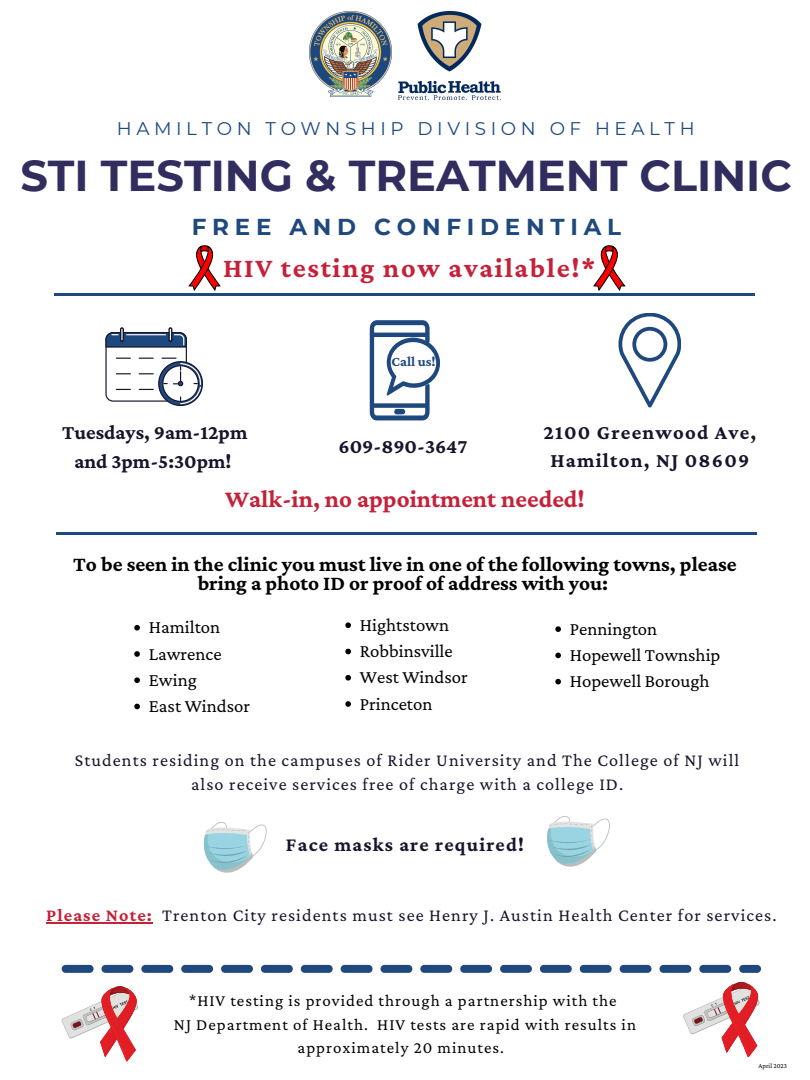
<style>
.page{position:relative;width:810px;height:1080px;background:#fff}
.page>*{position:absolute;margin:0;border:0;box-sizing:border-box;transform-origin:0 0}
.t1{font:700 43.12px "Montserrat";color:#312e5f}
.t2{font:700 28.12px "Crimson Pro";letter-spacing:.06em;color:#c52139}
.t3{font:700 24.94px "Crimson Pro";color:#c52139}
.t4{font:700 23px "Montserrat";letter-spacing:.25em;color:#1f497e}
.t5{font:700 21.25px/18.8px "Crimson Pro";color:#000;text-align:center}
.t6{font:700 20.62px/28.6px "Crimson Pro";color:#17142b;text-align:center}
.t7{font:700 20.62px/28.1px "Crimson Pro";letter-spacing:.06em;color:#17142b;text-align:center}
.t8{font:700 20px "Crimson Pro";letter-spacing:.06em;color:#17142b}
.t9{font:18.75px/26.2px "Crimson Pro";color:#000}
.t10{font:18.31px "Montserrat";letter-spacing:.25em;color:#1f497e}
.t11{font:18.12px/24.9px "Crimson Pro";letter-spacing:.06em;color:#17142b;text-align:center}
.t12{font:16.88px/23.4px "Crimson Pro";letter-spacing:.06em;color:#000;text-align:center}
.t13{font:700 14.06px "Crimson Pro";color:#1f497e}
.t14{font:6.88px "Crimson Pro";color:#000}
.s1{font-weight:700;color:#c52139}
</style>
<div class="page">
<div style="left:105px;top:332px;width:82px;height:70px;border:1px solid #17142b;border-radius:7px"></div>
<svg style="left:116px;top:358px;width:14px;height:1px"></svg>
<svg style="left:116px;top:373px;width:14px;height:1px"></svg>
<svg style="left:116px;top:389px;width:14px;height:1px"></svg>
<svg style="left:139px;top:358px;width:64px;height:48px"></svg>
<svg style="left:105px;top:329px;width:82px;height:19px"></svg>
<hr style="left:55px;top:293px;width:700px;height:3px;background:#1f497e">
<hr style="left:57px;top:532px;width:700px;height:2px;background:#1f497e">
<svg style="left:62px;top:965px;width:699px;height:8px"></svg>
<svg style="left:618px;top:313px;width:63px;height:95px"></svg>
<img style="left:310px;top:11px;width:81px;height:86px">
<img style="left:399px;top:11px;width:101px;height:88px">
<svg style="left:203px;top:822px;width:64px;height:51px"></svg>
<svg style="left:547px;top:816px;width:63px;height:51px"></svg>
<svg style="left:62px;top:986px;width:76px;height:76px"></svg>
<svg style="left:189px;top:245px;width:32px;height:46px"></svg>
<svg style="left:370px;top:320px;width:70px;height:100px"></svg>
<hr style="left:46px;top:922px;width:107px;height:2px;background:#c52139">
<svg style="left:594px;top:245px;width:32px;height:46px"></svg>
<svg style="left:683px;top:982px;width:77px;height:75px"></svg>
<svg style="left:345px;top:622px;width:6px;height:6px"></svg>
<svg style="left:345px;top:649px;width:6px;height:5px"></svg>
<svg style="left:345px;top:675px;width:6px;height:6px"></svg>
<svg style="left:345px;top:701px;width:6px;height:6px"></svg>
<svg style="left:555px;top:626px;width:6px;height:6px"></svg>
<svg style="left:555px;top:653px;width:6px;height:5px"></svg>
<svg style="left:555px;top:679px;width:6px;height:5px"></svg>
<svg style="left:134px;top:625px;width:6px;height:6px"></svg>
<svg style="left:134px;top:651px;width:6px;height:6px"></svg>
<svg style="left:134px;top:677px;width:6px;height:6px"></svg>
<svg style="left:134px;top:704px;width:6px;height:5px"></svg>
<p class="t10" style="left:117px;top:117px;width:579px">HAMILTON TOWNSHIP DIVISION OF HEALTH</p>
<h1 class="t1" style="left:20px;top:149px;width:773px">STI TESTING &amp; TREATMENT CLINIC</h1>
<p class="t4" style="left:192px;top:213px;width:431px">FREE AND CONFIDENTIAL</p>
<h2 class="t2" style="left:223px;top:252px;width:374px">HIV testing now available!*</h2>
<p class="t6" style="left:62px;top:418px;width:187px">Tuesdays, 9am-12pm and 3pm-5:30pm!</p>
<p class="t13" style="left:392px;top:354px;width:46px">Call us!</p>
<p class="t6" style="left:338px;top:432px;width:130px">609-890-3647</p>
<p class="t7" style="left:543px;top:418px;width:214px">2100 Greenwood Ave,<br>Hamilton, NJ 08609</p>
<h3 class="t3" style="left:225px;top:485px;width:361px">Walk-in, no appointment needed!</h3>
<p class="t5" style="left:73px;top:554px;width:665px">To be seen in the clinic you must live in one of the following towns, please bring a photo ID or proof of address with you:</p>
<p class="t9" style="left:149px;top:614px;width:103px">Hamilton<br>Lawrence<br>Ewing<br>East Windsor</p>
<p class="t9" style="left:360px;top:611px;width:109px">Hightstown<br>Robbinsville<br>West Windsor<br>Princeton</p>
<p class="t9" style="left:570px;top:615px;width:152px">Pennington<br>Hopewell Township<br>Hopewell Borough</p>
<p class="t11" style="left:75px;top:747px;width:666px">Students residing on the campuses of Rider University and The College of NJ will also receive services free of charge with a college ID.</p>
<p class="t8" style="left:286px;top:833px;width:240px">Face masks are required!</p>
<p class="t11" style="left:46px;top:903px;width:732px"><span class="s1">Please Note:</span> Trenton City residents must see Henry J. Austin Health Center for services.</p>
<p class="t12" style="left:174px;top:989px;width:464px">*HIV testing is provided through a partnership with the<br>NJ Department of Health. HIV tests are rapid with results in approximately 20 minutes.</p>
<p class="t14" style="left:759px;top:1061px;width:30px">April 2023</p>
</div>
